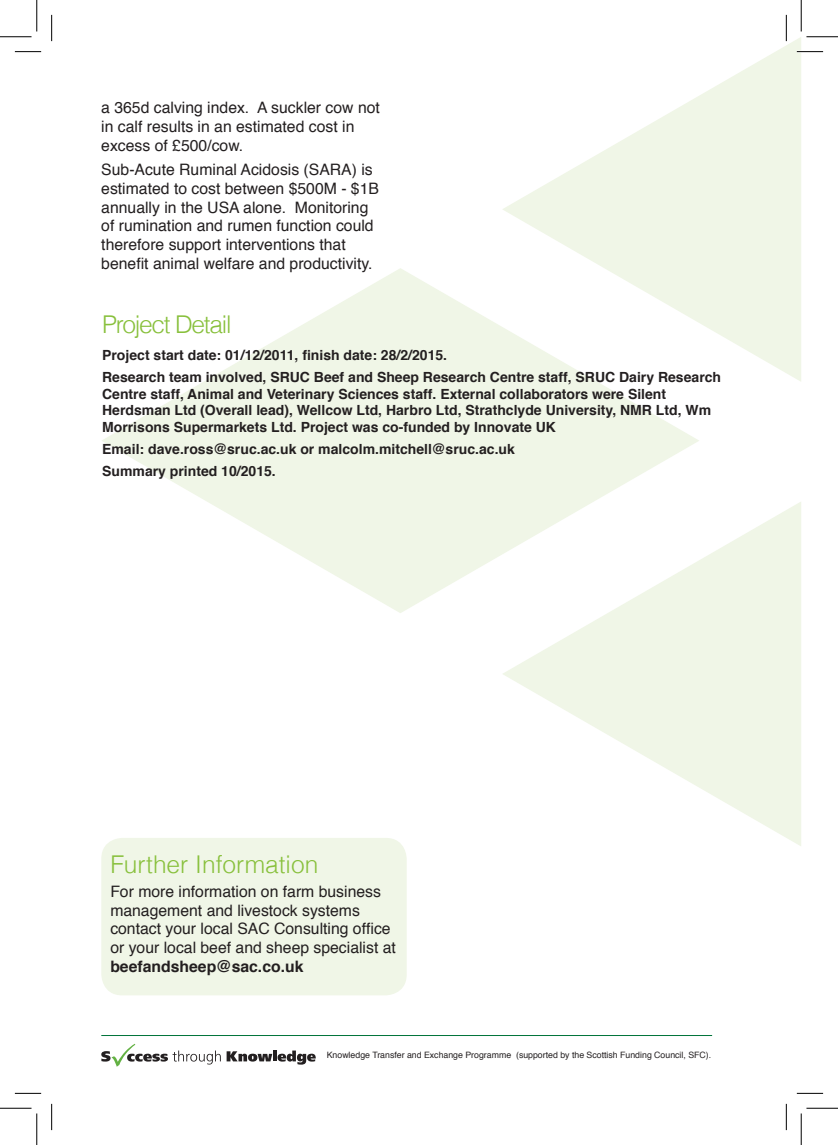
<style>
.page{position:relative;width:838px;height:1145px;background:#fff}
.page>*{position:absolute;margin:0;border:0;box-sizing:border-box;transform-origin:0 0}
.t1{font:300 24.5px "Helvetica";color:#88c03c}
.t2{font:300 24.5px "Helvetica";letter-spacing:-.05em;color:#88c03c}
.t3{font:15.75px/18.9px "Helvetica";color:#231f20}
.t4{font:700 15.75px "Helvetica";color:#231f20}
.t5{font:700 14px/21.7px "Helvetica";color:#231f20}
.t6{font:8.75px "Helvetica";color:#231f20}
</style>
<div class="page">
<svg style="left:503px;top:37px;width:298px;height:345px;fill:#f0f6e7"></svg>
<svg style="left:503px;top:502px;width:298px;height:344px;fill:#f0f6e7"></svg>
<svg style="left:102px;top:268px;width:597px;height:345px;fill:#f0f6e7"></svg>
<svg style="left:101px;top:1044px;width:215px;height:23px"></svg>
<hr style="left:101px;top:1035px;width:611px;height:1px;background:#00743a">
<div style="left:101px;top:838px;width:305px;height:157px;background:#f0f6e7;border-radius:21px"></div>
<hr style="left:796px;top:51px;width:27px;height:2px;background:#fff">
<hr style="left:785px;top:15px;width:2px;height:26px;background:#fff">
<svg style="left:15px;top:51px;width:26px;height:1px"></svg>
<svg style="left:796px;top:51px;width:27px;height:1px"></svg>
<svg style="left:15px;top:1093px;width:26px;height:1px"></svg>
<svg style="left:796px;top:1093px;width:27px;height:1px"></svg>
<svg style="left:51px;top:15px;width:1px;height:26px"></svg>
<svg style="left:51px;top:1104px;width:1px;height:26px"></svg>
<svg style="left:786px;top:15px;width:1px;height:26px"></svg>
<svg style="left:786px;top:1104px;width:1px;height:26px"></svg>
<hr style="left:0;top:36px;width:32px;height:1px;background:#000">
<hr style="left:806px;top:36px;width:31px;height:1px;background:#000">
<hr style="left:0;top:1108px;width:32px;height:1px;background:#000">
<hr style="left:806px;top:1108px;width:31px;height:1px;background:#000">
<hr style="left:36px;top:0;width:1px;height:31px;background:#000">
<hr style="left:36px;top:1113px;width:1px;height:32px;background:#000">
<hr style="left:800px;top:0;width:1px;height:31px;background:#000">
<hr style="left:800px;top:1113px;width:1px;height:32px;background:#000">
<p class="t3" style="left:101px;top:99px;width:280px">a 365d calving index. A suckler cow not in calf results in an estimated cost in excess of £500/cow.</p>
<p class="t3" style="left:101px;top:160px;width:279px">Sub-Acute Ruminal Acidosis (SARA) is estimated to cost between $500M - $1B annually in the USA alone. Monitoring of rumination and rumen function could therefore support interventions that benefit animal welfare and productivity.</p>
<h1 class="t2" style="left:102px;top:305px;width:131px">Project Detail</h1>
<p class="t5" style="left:102px;top:345px;width:620px">Project start date: 01/12/2011, finish date: 28/2/2015.<br>Research team involved, SRUC Beef and Sheep Research Centre staff, SRUC Dairy Research</p>
<p class="t5" style="left:102px;top:386px;width:610px;line-height:16.8px">Centre staff, Animal and Veterinary Sciences staff. External collaborators were Silent<br>Herdsman Ltd (Overall lead), Wellcow Ltd, Harbro Ltd, Strathclyde University, NMR Ltd, Wm<br>Morrisons Supermarkets Ltd. Project was co-funded by Innovate UK</p>
<p class="t5" style="left:102px;top:438px;width:414px">Email: dave.ross@sruc.ac.uk or malcolm.mitchell@sruc.ac.uk<br>Summary printed 10/2015.</p>
<h1 class="t1" style="left:110px;top:844px;width:209px">Further Information</h1>
<p class="t3" style="left:110px;top:882px;width:287px">For more information on farm business management and livestock systems contact your local SAC Consulting office or your local beef and sheep specialist at</p>
<p class="t4" style="left:110px;top:954px;width:195px">beefandsheep@sac.co.uk</p>
<p class="t6" style="left:327px;top:1048px;width:386px">Knowledge Transfer and Exchange Programme (supported by the Scottish Funding Council, SFC).</p>
</div>
